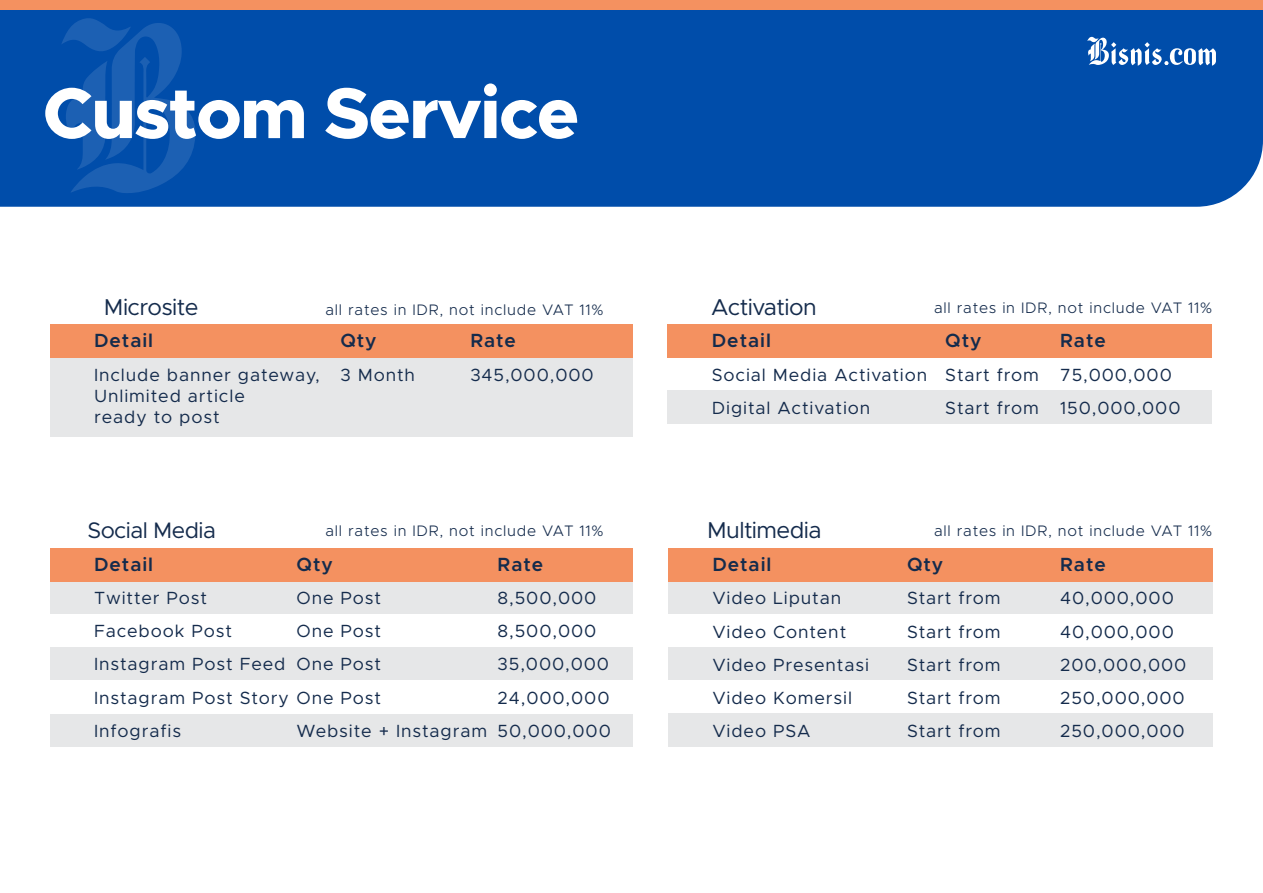
<style>
.page{position:relative;width:1263px;height:893px;background:#fff}
.page>*{position:absolute;margin:0;border:0;box-sizing:border-box;transform-origin:0 0}
.t1{font:800 72px "Metropolis";letter-spacing:-.025em;color:#fff}
.t2{font:22.95px "Metropolis";letter-spacing:-.025em;color:#142b4c}
.t3{font:22.5px "Metropolis";letter-spacing:-.025em;color:#142b4c}
.t4{font:600 19.2px "Metropolis";letter-spacing:.05em;color:#142b4c}
.t5{font:17.7px/33.2px "Metropolis";letter-spacing:.05em;color:#142b4c}
.t6{font:300 15.3px "Metropolis";letter-spacing:.05em;color:#142b4c}
</style>
<div class="page">
<div style="left:0;top:10px;width:1263px;height:197px;background:#004daa"></div>
<svg style="left:61px;top:18px;width:134px;height:175px"></svg>
<div style="left:50px;top:358px;width:583px;height:78px;background:#e6e7e8"></div>
<div style="left:50px;top:325px;width:583px;height:33px;background:#f49160"></div>
<div style="left:50px;top:581px;width:583px;height:33px;background:#e6e7e8"></div>
<div style="left:50px;top:548px;width:583px;height:33px;background:#f49160"></div>
<div style="left:50px;top:647px;width:583px;height:33px;background:#e6e7e8"></div>
<div style="left:50px;top:713px;width:583px;height:33px;background:#e6e7e8"></div>
<div style="left:668px;top:581px;width:544px;height:33px;background:#e6e7e8"></div>
<div style="left:668px;top:548px;width:544px;height:33px;background:#f49160"></div>
<div style="left:668px;top:647px;width:544px;height:33px;background:#e6e7e8"></div>
<div style="left:668px;top:713px;width:544px;height:33px;background:#e6e7e8"></div>
<div style="left:668px;top:391px;width:544px;height:33px;background:#e6e7e8"></div>
<div style="left:668px;top:325px;width:544px;height:33px;background:#f49160"></div>
<svg style="left:1087px;top:37px;width:129px;height:29px"></svg>
<div style="left:0;top:0;width:1263px;height:10px;background:#f49160"></div>
<h1 class="t1" style="left:43px;top:67px;width:538px">Custom Service</h1>
<p class="t2" style="left:104px;top:292px;width:96px">Microsite</p>
<p class="t6" style="left:326px;top:300px;width:280px">all rates in IDR, not include VAT 11%</p>
<p class="t4" style="left:94px;top:328px;width:61px">Detail</p>
<p class="t4" style="left:340px;top:328px;width:38px">Qty</p>
<p class="t5" style="left:340px;top:358px;width:76px">3 Month</p>
<p class="t5" style="left:94px;top:364px;width:227px;line-height:21.3px">Include banner gateway,<br>Unlimited article<br>ready to post</p>
<p class="t4" style="left:470px;top:328px;width:47px">Rate</p>
<p class="t5" style="left:470px;top:358px;width:125px">345,000,000</p>
<p class="t3" style="left:87px;top:516px;width:130px">Social Media</p>
<p class="t6" style="left:326px;top:521px;width:280px">all rates in IDR, not include VAT 11%</p>
<p class="t4" style="left:94px;top:553px;width:61px">Detail</p>
<p class="t4" style="left:297px;top:553px;width:38px">Qty</p>
<p class="t5" style="left:297px;top:582px;width:86px;text-align:justify">One Post One Post One Post</p>
<p class="t5" style="left:94px;top:582px;width:115px">Twitter Post</p>
<p class="t5" style="left:94px;top:615px;width:289px">Facebook Post<br>Instagram Post Feed<br>Instagram Post Story One Post<br>Infografis</p>
<p class="t5" style="left:297px;top:714px;width:192px">Website + Instagram</p>
<p class="t4" style="left:498px;top:553px;width:47px">Rate</p>
<p class="t5" style="left:498px;top:582px;width:115px">8,500,000<br>8,500,000<br>35,000,000<br>24,000,000<br>50,000,000</p>
<p class="t2" style="left:711px;top:293px;width:107px">Activation</p>
<p class="t6" style="left:934px;top:298px;width:280px">all rates in IDR, not include VAT 11%</p>
<p class="t4" style="left:712px;top:328px;width:61px">Detail</p>
<p class="t5" style="left:712px;top:358px;width:217px">Social Media Activation</p>
<p class="t5" style="left:712px;top:391px;width:160px">Digital Activation</p>
<p class="t4" style="left:945px;top:328px;width:38px">Qty</p>
<p class="t5" style="left:945px;top:358px;width:95px">Start from<br>Start from</p>
<p class="t4" style="left:1060px;top:328px;width:47px">Rate</p>
<p class="t5" style="left:1060px;top:358px;width:122px">75,000,000<br>150,000,000</p>
<p class="t2" style="left:707px;top:516px;width:116px">Multimedia</p>
<p class="t6" style="left:934px;top:521px;width:280px">all rates in IDR, not include VAT 11%</p>
<p class="t4" style="left:712px;top:553px;width:61px">Detail</p>
<p class="t5" style="left:712px;top:581px;width:158px">Video Liputan<br>Video Content<br>Video Presentasi<br>Video Komersil<br>Video PSA</p>
<p class="t4" style="left:907px;top:553px;width:38px">Qty</p>
<p class="t5" style="left:907px;top:581px;width:95px;text-align:justify">Start from Start from Start from Start from Start from</p>
<p class="t4" style="left:1060px;top:553px;width:47px">Rate</p>
<p class="t5" style="left:1060px;top:581px;width:128px">40,000,000<br>40,000,000<br>200,000,000<br>250,000,000<br>250,000,000</p>
</div>
